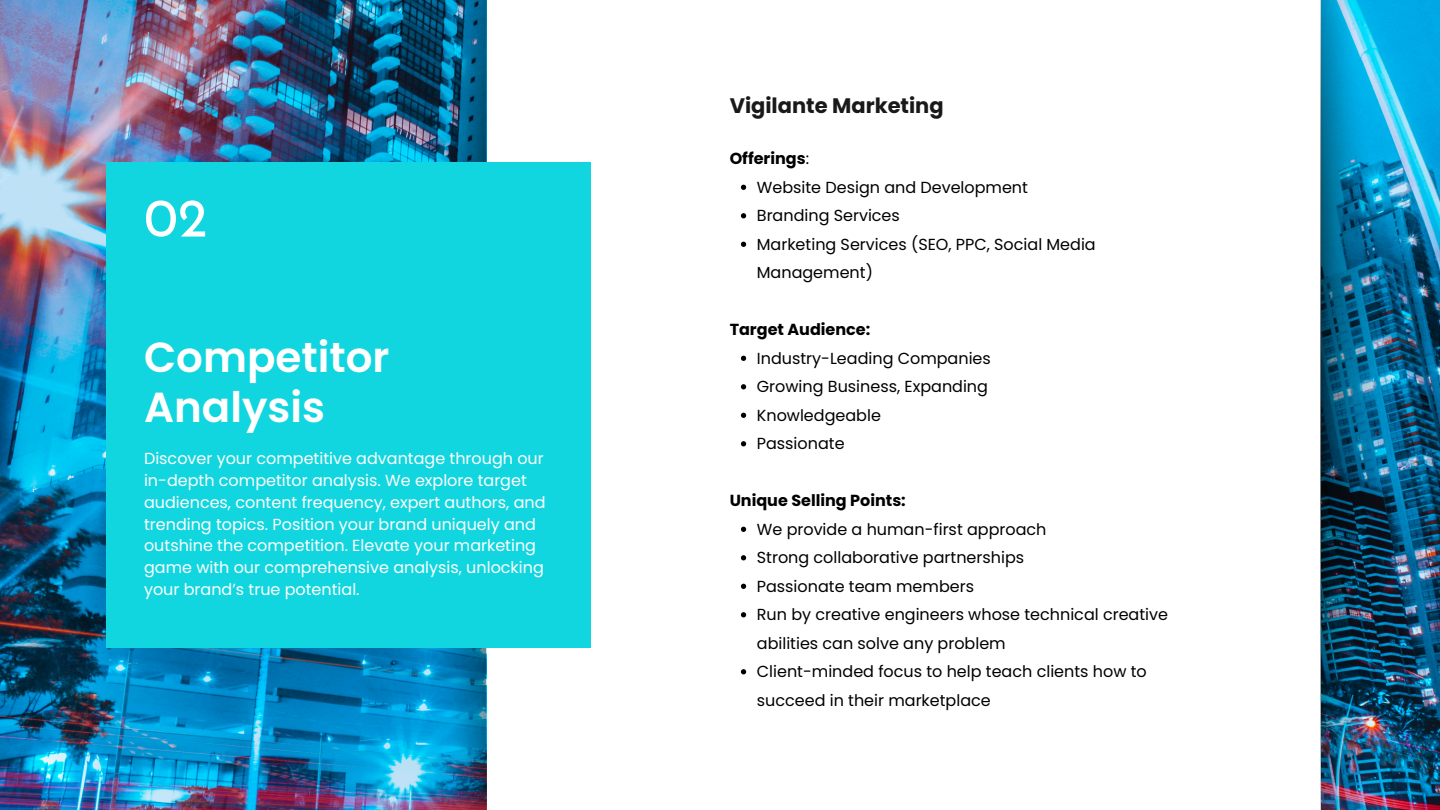
<style>
.page{position:relative;width:1440px;height:810px;background:#fff}
.page>*{position:absolute;margin:0;border:0;box-sizing:border-box;transform-origin:0 0}
.t1{font:54.2px "Josefin Sans";color:#fff}
.t2{font:600 42px/50.2px "Poppins";color:#fff}
.t3{font:700 21px "Poppins";color:#191919}
.t4{font:16px/28.5px "Poppins";color:#000}
.t5{font:16px/21.8px "Poppins";color:#fff}
.t6{font:700 16px "Poppins";color:#000}
.s1{font-weight:400}
</style>
<div class="page">
<img style="left:0;top:0;width:1440px;height:810px">
<div style="left:487px;top:0;width:834px;height:810px;background:#fff"></div>
<img style="left:1321px;top:0;width:78px;height:810px">
<img style="left:407px;top:0;width:79px;height:810px">
<div style="left:106px;top:162px;width:485px;height:486px;background:#12d6df"></div>
<svg style="left:741px;top:185px;width:5px;height:5px"></svg>
<svg style="left:741px;top:213px;width:5px;height:5px"></svg>
<svg style="left:741px;top:242px;width:5px;height:5px"></svg>
<svg style="left:741px;top:356px;width:5px;height:5px"></svg>
<svg style="left:741px;top:384px;width:5px;height:5px"></svg>
<svg style="left:741px;top:413px;width:5px;height:5px"></svg>
<svg style="left:741px;top:441px;width:5px;height:5px"></svg>
<svg style="left:741px;top:527px;width:5px;height:5px"></svg>
<svg style="left:741px;top:555px;width:5px;height:5px"></svg>
<svg style="left:741px;top:584px;width:5px;height:5px"></svg>
<svg style="left:741px;top:612px;width:5px;height:5px"></svg>
<svg style="left:741px;top:669px;width:5px;height:5px"></svg>
<p class="t1" style="left:144px;top:196px;width:65px">02</p>
<p class="t2" style="left:144px;top:332px;width:247px">Competitor<br>Analysis</p>
<p class="t5" style="left:144px;top:448px;width:403px">Discover your competitive advantage through our in-depth competitor analysis. We explore target audiences, content frequency, expert authors, and trending topics. Position your brand uniquely and outshine the competition. Elevate your marketing game with our comprehensive analysis, unlocking your brand’s true potential.</p>
<p class="t3" style="left:730px;top:91px;width:216px">Vigilante Marketing</p>
<h3 class="t6" style="left:730px;top:148px;width:81px">Offerings<span class="s1">:</span></h3>
<p class="t4" style="left:757px;top:173px;width:273px">Website Design and Development</p>
<p class="t4" style="left:757px;top:202px;width:145px">Branding Services</p>
<p class="t4" style="left:757px;top:230px;width:340px">Marketing Services (SEO, PPC, Social Media<br>Management)</p>
<p class="t6" style="left:730px;top:319px;width:142px">Target Audience:</p>
<h3 class="t4" style="left:757px;top:344px;width:236px">Industry-Leading Companies</h3>
<p class="t4" style="left:757px;top:373px;width:233px">Growing Business, Expanding</p>
<p class="t4" style="left:757px;top:401px;width:126px">Knowledgeable</p>
<p class="t4" style="left:757px;top:430px;width:89px">Passionate</p>
<p class="t6" style="left:730px;top:490px;width:178px">Unique Selling Points:</p>
<p class="t4" style="left:757px;top:515px;width:291px">We provide a human-first approach</p>
<p class="t4" style="left:757px;top:544px;width:269px">Strong collaborative partnerships</p>
<h1 class="t4" style="left:757px;top:572px;width:219px">Passionate team members</h1>
<p class="t4" style="left:757px;top:601px;width:413px">Run by creative engineers whose technical creative abilities can solve any problem</p>
<p class="t4" style="left:757px;top:658px;width:391px">Client-minded focus to help teach clients how to succeed in their marketplace</p>
</div>
